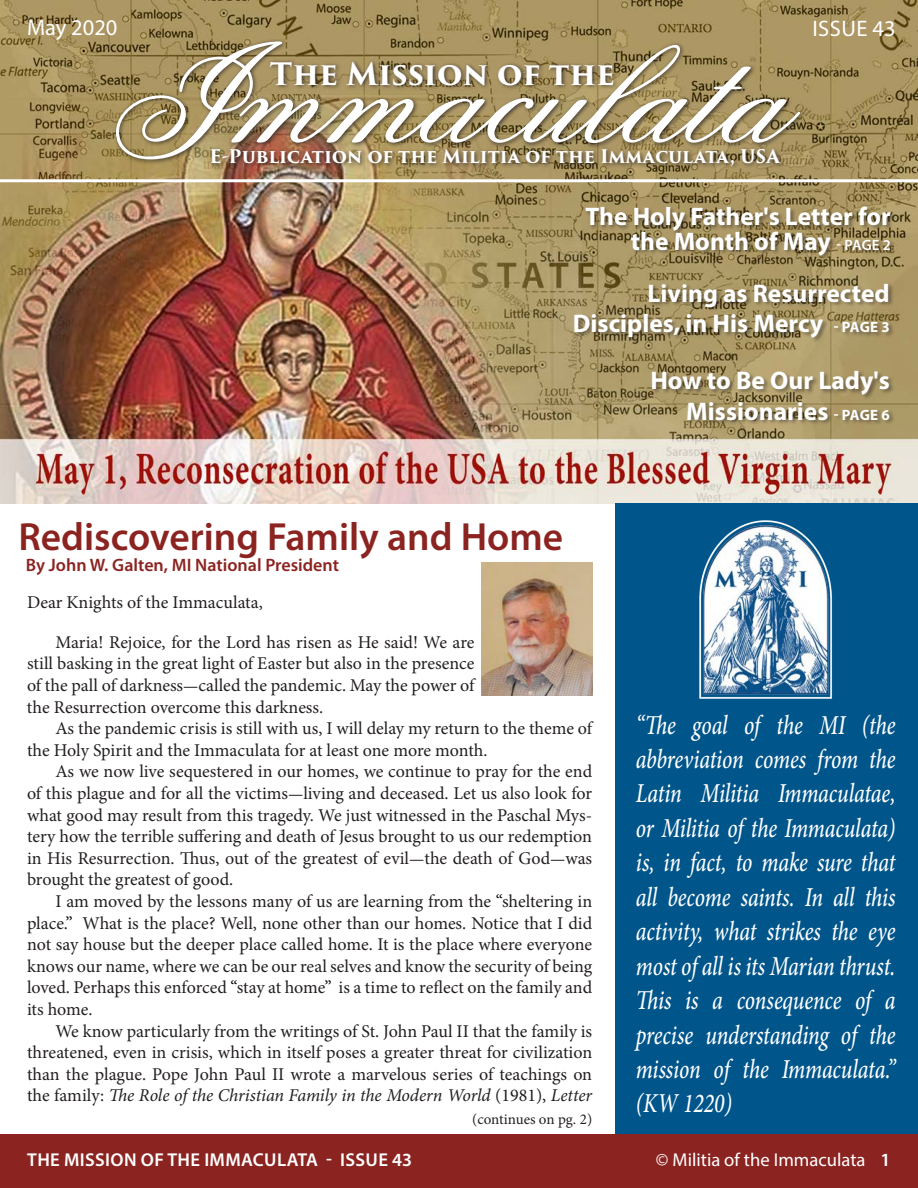
<style>
.page{position:relative;width:918px;height:1188px;background:#fff}
.page>*{position:absolute;margin:0;border:0;box-sizing:border-box;transform-origin:0 0}
.t1{font:157.65px "Flemish Script BT";color:#fff;scale:1.12 1}
.t2{font:600 39.45px "Myriad Pro";color:#8b2421}
.t3{font:700 30.15px "Trajan Pro 3";letter-spacing:-.005em;color:#fff}
.t4{font:italic 500 27.45px/34.5px "Minion Pro";letter-spacing:-.005em;color:#fff;text-align:justify;scale:.79 1}
.t5{font:700 25.5px/30.6px "Myriad Pro";color:#fff;text-align:right}
.t6{font:22.5px "Myriad Pro";letter-spacing:.005em;color:#fff}
.t7{font:600 18.6px "Myriad Pro";letter-spacing:.02em;color:#fff}
.t8{font:18.6px "Myriad Pro";color:#fff}
.t9{font:700 18.3px "Trajan Pro 3";letter-spacing:-.005em;color:#fff}
.body{font:18px/21.6px "Minion Pro";letter-spacing:-.005em;color:#231f20;text-align:justify}
.t10{font:600 18px "Myriad Pro";color:#8b2421}
.t11{font:15px "Minion Pro";color:#231f20}
.s1{font-size:161.7px}
.s2{font-weight:600;font-size:15px}
.s3{font-size:15px}
.s4{font-size:16.5px;color:#000}
.s5{color:#000}
.s6{font-style:italic}
.s7{font-weight:600}
</style>
<div class="page">
<div style="left:0;top:1134px;width:918px;height:54px;background:#8b2421"></div>
<img style="left:0;top:0;width:918px;height:503px">
<div style="left:615px;top:503px;width:303px;height:631px;background:#00558b"></div>
<div style="left:584px;top:206px;width:312px;height:55px;background:#231f20;opacity:.46"></div>
<div style="left:574px;top:282px;width:320px;height:61px;background:#231f20;opacity:.46"></div>
<div style="left:651px;top:370px;width:244px;height:55px;background:#231f20;opacity:.46"></div>
<hr style="left:0;top:179px;width:918px;height:3px;background:#fff">
<div style="left:113px;top:39px;width:693px;height:133px;background:#231f20;opacity:.75"></div>
<img style="left:699px;top:520px;width:133px;height:179px">
<img style="left:481px;top:562px;width:111px;height:134px">
<p class="t6" style="left:27px;top:14px;width:92px">May 2020</p>
<p class="t6" style="left:812px;top:14px;width:85px">ISSUE 43</p>
<p class="t1" style="left:102px;top:-6px;width:611px"><span class="s1">I</span>mmaculata</p>
<p class="t3" style="left:270px;top:51px;width:347px">The Mission of the</p>
<p class="t9" style="left:210px;top:143px;width:572px">E-Publication of the Militia of the Immaculata, USA</p>
<p class="t5" style="left:585px;top:204px;width:307px;line-height:24.6px">The Holy Father's Letter for the Month of May <span class="s2">- PAGE 2</span></p>
<p class="t5" style="left:573px;top:277px;width:318px">Living as Resurrected<br>Disciples, in His Mercy <span class="s3">- PAGE 3</span></p>
<p class="t5" style="left:650px;top:365px;width:241px">How to Be Our Lady's<br>Missionaries <span class="s3">- PAGE 6</span></p>
<p class="t2" style="left:18px;top:511px;width:546px">Rediscovering Family and Home</p>
<p class="t10" style="left:26px;top:554px;width:315px">By John W. Galten, MI National President</p>
<p class="body" style="left:27px;top:592px;width:237px">Dear Knights of the Immaculata,</p>
<p class="body" style="left:27px;top:631px;width:449px;text-indent:29px">Maria! Rejoice, for the Lord has risen as He said! We are still basking in the great light of Easter but also in the presence of the pall of darkness<span class="s4">—</span>called the pandemic. May the power of the Resurrection overcome this darkness.</p>
<p class="body" style="left:27px;top:718px;width:567px;text-indent:28px">As the pandemic crisis is still with us, I will delay my return to the theme of the Holy Spirit and the Immaculata for at least one more month.</p>
<p class="body" style="left:27px;top:761px;width:567px;text-indent:28px">As we now live sequestered in our homes, we continue to pray for the end of this plague and for all the victims<span class="s4">—</span>living and deceased. Let us also look for what good may result from this tragedy. We just witnessed in the Paschal Mys&shy;tery how the terrible suffering and death of Jesus brought to us our redemption in His Resurrection. Thus, out of the greatest of evil<span class="s4">—</span>the death of God<span class="s4">—</span>was brought the greatest of good.</p>
<p class="body" style="left:27px;top:891px;width:567px;text-indent:28px">I am moved by the lessons many of us are learning from the <span class="s5">“</span>sheltering in place.<span class="s5">”</span> What is the place? Well, none other than our homes. Notice that I did not say house but the deeper place called home. It is the place where everyone knows our name, where we can be our real selves and know the security of being loved. Perhaps this enforced <span class="s5">“</span>stay at home<span class="s5">”</span> is a time to reflect on the family and its home.</p>
<p class="body" style="left:27px;top:1020px;width:567px;text-indent:28px">We know particularly from the writings of St. John Paul II that the family is threatened, even in crisis, which in itself poses a greater threat for civilization than the plague. Pope John Paul II wrote a marvelous series of teachings on the family: <span class="s6">The Role of the Christian Family in the Modern World</span> (1981), <span class="s6">Letter</span></p>
<p class="t11" style="left:472px;top:1109px;width:121px">(continues on pg. 2)</p>
<p class="t4" style="left:636px;top:707px;width:330px">“The goal of the MI (the abbreviation comes from the Latin Militia Immaculatae, or Militia of the Immaculata) is, in fact, to make sure that all become saints. In all this activity, what strikes the eye most of all is its Marian thrust.<br>This is a consequence of a precise understanding of the mission of the Immaculata.” (KW 1220)</p>
<p class="t7" style="left:27px;top:1148px;width:386px">THE MISSION OF THE IMMACULATA - ISSUE 43</p>
<p class="t8" style="left:656px;top:1148px;width:236px">© Militia of the Immaculata <span class="s7">1</span></p>
</div>
